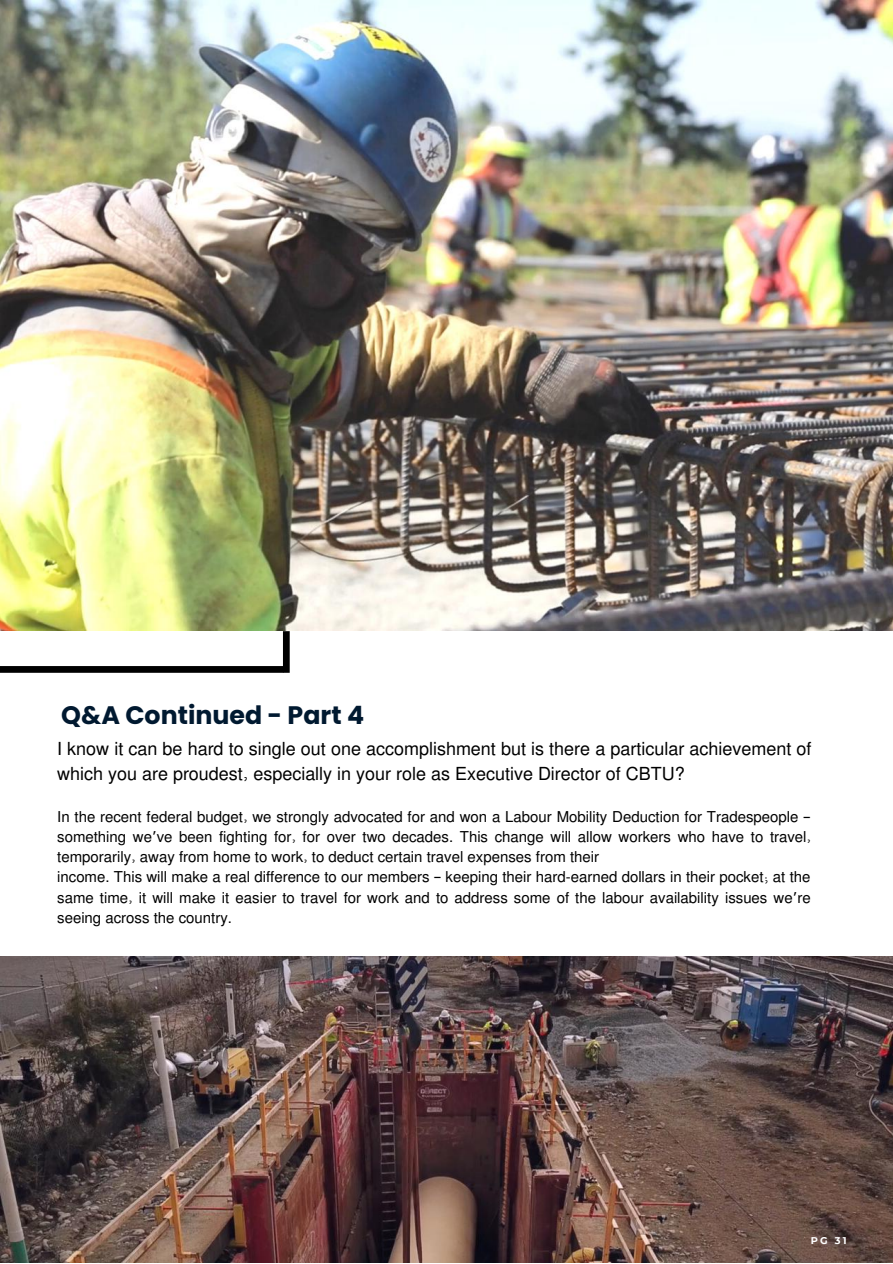
<style>
.page{position:relative;width:893px;height:1264px;background:#fff}
.page>*{position:absolute;margin:0;border:0;box-sizing:border-box;transform-origin:0 0}
.t1{font:700 25.2px "Poppins";color:#001930}
.t2{font:18px/24.8px "Mukti";color:#000}
.t3{font:15px/20.2px "Mukti";color:#000}
.t4{font:700 9.75px "Montserrat";color:#fff}
.s1{font-family:"Noto Sans Gurmukhi"}
</style>
<div class="page">
<img style="left:0;top:956px;width:892px;height:306px">
<div style="left:0;top:666px;width:283px;height:6px;background:#000"></div>
<div style="left:283px;top:631px;width:7px;height:41px;background:#000"></div>
<img style="left:0;top:0;width:892px;height:631px">
<h1 class="t1" style="left:61px;top:697px;width:304px">Q&amp;A Continued - Part 4</h1>
<p class="t2" style="left:57px;top:735px;width:755px">I know it can be hard to single out one accomplishment but is there a particular achievement of which you are proudest, especially in your role as Executive Director of CBTU?</p>
<p class="t3" style="left:57px;top:805px;width:755px">In the recent federal budget, we strongly advocated for and won a Labour Mobility Deduction for Tradespeople <span class="s1">– </span>something we<span class="s1">’</span>ve been fighting for, for over two decades. This change will allow workers who have to travel, temporarily, away from home to work, to deduct certain travel expenses from their<br>income. This will make a real difference to our members <span class="s1">–</span> keeping their hard-earned dollars in their pocket; at the same time, it will make it easier to travel for work and to address some of the labour availability issues we<span class="s1">’</span>re seeing across the country.</p>
<p class="t4" style="left:810px;top:1234px;width:37px">PG 31</p>
</div>
